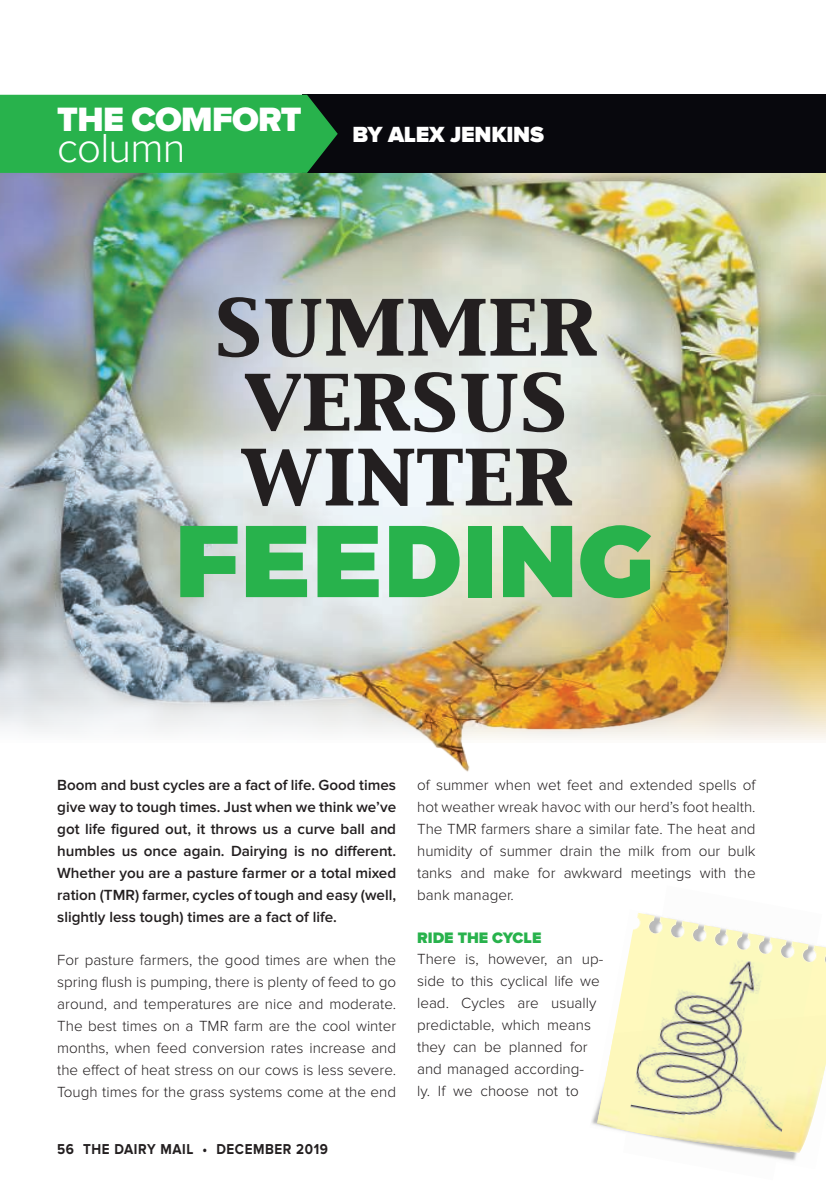
<style>
.page{position:relative;width:826px;height:1182px;background:#fff}
.page>*{position:absolute;margin:0;border:0;box-sizing:border-box;transform-origin:0 0}
.t1{font:900 101.5px "Montserrat";letter-spacing:.015em;color:#28b24c}
.t2{font:85.05px/74.9px "Capitals";letter-spacing:.005em;color:#231f20}
.t3{font:300 42px "Proxima Nova";letter-spacing:-.02em;color:#fff}
.t4{font:900 35px "Proxima Nova";letter-spacing:-.02em;color:#fff}
.t5{font:900 22.75px "Proxima Nova";letter-spacing:-.01em;color:#fff}
.t6{font:900 15.75px "Proxima Nova";color:#28b24c}
.t7{font:300 15.22px/21.9px "Proxima Nova";color:#231f20;text-align:justify}
.t8{font:600 15.22px/21.9px "Proxima Nova";color:#231f20;text-align:justify}
.t9{font:700 14.88px "Proxima Nova";letter-spacing:.04em;color:#231f20;scale:.9 1}
</style>
<div class="page">
<img style="left:0;top:173px;width:826px;height:599px">
<div style="left:303px;top:95px;width:523px;height:78px;background:#08080d"></div>
<svg style="left:0;top:94px;width:339px;height:80px;background:#29aa4b"></svg>
<svg style="left:617px;top:946px;width:209px;height:68px"></svg>
<img style="left:597px;top:1014px;width:229px;height:117px">
<svg style="left:824px;top:948px;width:2px;height:19px"></svg>
<img style="left:623px;top:913px;width:199px;height:248px">
<h3 class="t4" style="left:57px;top:104px;width:246px">THE COMFORT</h3>
<h3 class="t3" style="left:57px;top:131px;width:130px">column</h3>
<h3 class="t5" style="left:353px;top:125px;width:193px">BY ALEX JENKINS</h3>
<h2 class="t2" style="left:215px;top:289px;width:384px">SUMMER<br>VERSUS<br>WINTER</h2>
<h1 class="t1" style="left:175px;top:503px;width:480px">FEEDING</h1>
<p class="t8" style="left:57px;top:775px;width:340px">Boom and bust cycles are a fact of life. Good times give way to tough times. Just when we think we’ve got life figured out, it throws us a curve ball and humbles us once again. Dairying is no different.<br>Whether you are a pasture farmer or a total mixed ration (TMR) farmer, cycles of tough and easy (well, slightly less tough) times are a fact of life.</p>
<p class="t7" style="left:57px;top:950px;width:340px">For pasture farmers, the good times are when the spring flush is pumping, there is plenty of feed to go around, and temperatures are nice and moderate.<br>The best times on a TMR farm are the cool winter months, when feed conversion rates increase and the effect of heat stress on our cows is less severe.<br>Tough times for the grass systems come at the end</p>
<p class="t9" style="left:57px;top:1143px;width:302px">56 THE DAIRY MAIL • DECEMBER 2019</p>
<p class="t7" style="left:417px;top:775px;width:340px">of summer when wet feet and extended spells of hot weather wreak havoc with our herd’s foot health.<br>The TMR farmers share a similar fate. The heat and humidity of summer drain the milk from our bulk tanks and make for awkward meetings with the bank manager.</p>
<p class="t6" style="left:417px;top:931px;width:126px">RIDE THE CYCLE</p>
<p class="t7" style="left:417px;top:949px;width:188px;text-align:left">There is, however, an up&shy;side to this cyclical life we lead. Cycles are usually predictable, which means they can be planned for and managed accor ding-<br>ly. If we choose not to</p>
</div>
